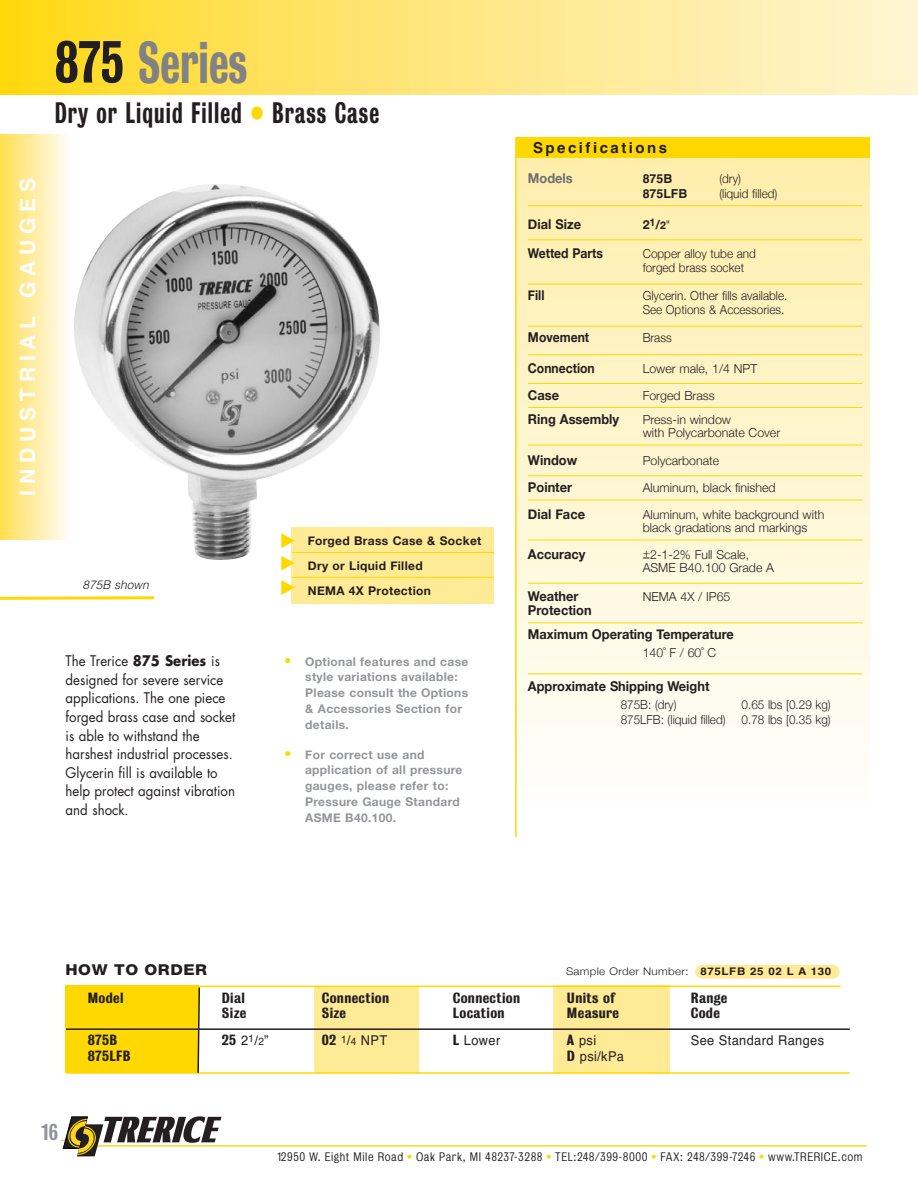
<style>
.page{position:relative;width:918px;height:1188px;background:#fff}
.page>*{position:absolute;margin:0;border:0;box-sizing:border-box;transform-origin:0 0}
.t1{font:54px "Grot Three Five";color:#808285;scale:.9 1}
.t2{font:27px "Grot Three Five";letter-spacing:.045em;color:#231f20;scale:.9 1}
.t3{font:700 21px "Helvetica";letter-spacing:.28em;color:#fff}
.t4{font:21px "Grot Three Five";color:#939598}
.t5{font:700 15px "Helvetica";letter-spacing:.165em;color:#231f20}
.t6{font:800 15px "Helvetica Neue";letter-spacing:.03em;color:#231f20;scale:1.1 1}
.t7{font:14.25px/18.6px "Futura";color:#231f20;scale:.93 1}
.t8{font:700 13.5px "Helvetica Neue";color:#231f20;scale:.95 1}
.t9{font:13.5px "Grot Three Five";letter-spacing:.02em;color:#231f20;scale:1.2 1}
.t10{font:13.5px "Helvetica";letter-spacing:.03em;color:#231f20;scale:.95 1}
.t11{font:700 13.5px "Helvetica Neue";color:#231f20;scale:.9 1}
.t12{font:700 13.5px "Helvetica Neue";color:#6c6d70;scale:.95 1}
.t13{font:300 12.3px/13.5px "Helvetica Neue";color:#231f20}
.t14{font:300 12.3px/13.5px "Helvetica Neue";color:#231f20;scale:.95 1}
.t15{font:700 12.3px "Helvetica";color:#231f20}
.t16{font:700 12.3px "Helvetica Neue";color:#231f20}
.t17{font:700 12px/15.8px "Helvetica Neue";letter-spacing:.03em;color:#939598}
.t18{font:700 12px "Helvetica Neue";letter-spacing:.03em;color:#231f20}
.t19{font:italic 300 12px "Helvetica";color:#231f20}
.t20{font:11.25px "Grot Five One";letter-spacing:.05em;color:#231f20}
.t21{font:300 10.5px "Helvetica Neue";letter-spacing:.03em;color:#231f20;scale:1.1 1}
.s1{color:#231f20}
.s2{color:#ffd801}
.s3{font-weight:700}
.s4{font-family:"Helvetica";font-weight:900;font-size:15px;color:#ffd801}
.s5{font-size:10.5px}
.s6{font-weight:300;font-size:12px}
.s7{font-family:"Helvetica";font-weight:700}
.s8{font-family:"Grot Three Five"}
</style>
<div class="page">
<div style="left:554px;top:986px;width:116px;height:88px;background:#ffea95"></div>
<div style="left:314px;top:986px;width:104px;height:87px;background:#ffea95"></div>
<div style="left:65px;top:985px;width:134px;height:88px;background:#ffd801"></div>
<div style="left:695px;top:965px;width:145px;height:14px;background:#ffea95;border-radius:7px"></div>
<img style="left:74px;top:184px;width:306px;height:376px">
<svg style="left:0;top:596px;width:155px;height:4px"></svg>
<svg style="left:0;top:0;width:918px;height:94px;background:#fee67b"></svg>
<div style="left:516px;top:145px;width:354px;height:663px;background:linear-gradient(to bottom,#ffeda7,#fefefc)"></div>
<hr style="left:528px;top:205px;width:335px;height:1px;background:#ffd801">
<hr style="left:528px;top:239px;width:335px;height:1px;background:#ffd801">
<hr style="left:528px;top:284px;width:335px;height:1px;background:#ffd801">
<hr style="left:528px;top:326px;width:335px;height:1px;background:#ffd801">
<hr style="left:528px;top:354px;width:335px;height:1px;background:#ffd801">
<hr style="left:528px;top:383px;width:335px;height:1px;background:#ffd801">
<hr style="left:528px;top:407px;width:335px;height:1px;background:#ffd801">
<hr style="left:528px;top:445px;width:335px;height:1px;background:#ffd801">
<hr style="left:528px;top:475px;width:335px;height:1px;background:#ffd801">
<hr style="left:528px;top:500px;width:335px;height:1px;background:#ffd801">
<hr style="left:528px;top:540px;width:335px;height:1px;background:#ffd801">
<hr style="left:528px;top:583px;width:335px;height:1px;background:#ffd801">
<hr style="left:528px;top:622px;width:335px;height:1px;background:#ffd801">
<hr style="left:528px;top:673px;width:335px;height:1px;background:#ffd801">
<hr style="left:515px;top:138px;width:2px;height:699px;background:#ffd801">
<div style="left:516px;top:137px;width:354px;height:21px;background:#ffd801"></div>
<hr style="left:66px;top:1028px;width:784px;height:2px;background:#231f20">
<hr style="left:66px;top:1072px;width:784px;height:2px;background:#ffd801">
<svg style="left:197px;top:987px;width:4px;height:87px"></svg>
<div style="left:292px;top:527px;width:202px;height:76px;background:#ffea95"></div>
<hr style="left:292px;top:552px;width:202px;height:1px;background:#ffd801">
<hr style="left:292px;top:577px;width:202px;height:1px;background:#ffd801">
<svg style="left:281px;top:533px;width:14px;height:15px"></svg>
<svg style="left:281px;top:556px;width:14px;height:15px"></svg>
<svg style="left:281px;top:580px;width:14px;height:15px"></svg>
<div style="left:0;top:134px;width:69px;height:406px;background:linear-gradient(to right,#ffde53,#fefdf6)"></div>
<hr style="left:66px;top:986px;width:775px;height:1px;background:#ffd801">
<svg style="left:61px;top:1116px;width:805px;height:40px"></svg>
<p class="t1" style="left:55px;top:43px;width:216px"><span class="s1">875</span> Series</p>
<p class="t2" style="left:55px;top:103px;width:362px">Dry or Liquid Filled <span class="s2">•</span> Brass Case</p>
<p class="t3" style="left:20px;top:496px;width:319px;rotate:-90deg">INDUSTRIAL GAUGES</p>
<p class="t19" style="left:83px;top:580px;width:68px">875B shown</p>
<p class="t18" style="left:308px;top:533px;width:175px">Forged Brass Case &amp; Socket</p>
<p class="t18" style="left:308px;top:558px;width:116px">Dry or Liquid Filled</p>
<p class="t18" style="left:308px;top:583px;width:125px">NEMA 4X Protection</p>
<p class="t7" style="left:66px;top:653px;width:184px">The Trerice <span class="s3">875 Series</span> is designed for severe service applications. The one piece forged brass case and socket is able to withstand the harshest industrial processes.<br>Glycerin fill is available to help protect against vibration and shock.</p>
<p class="t17" style="left:305px;top:653px;width:165px;text-indent:-21px"><span class="s4">•</span> Optional features and case style variations available:<br>Please consult the Options &amp; Accessories Section for details.</p>
<p class="t17" style="left:305px;top:746px;width:159px;text-indent:-21px"><span class="s4">•</span> For correct use and application of all pressure gauges, please refer to:<br>Pressure Gauge Standard<br>ASME B40.100.</p>
<p class="t5" style="left:533px;top:142px;width:136px">Specifications</p>
<p class="t12" style="left:528px;top:170px;width:49px">Models</p>
<p class="t15" style="left:643px;top:174px;width:31px">875B</p>
<p class="t14" style="left:719px;top:171px;width:24px">(dry)</p>
<p class="t15" style="left:643px;top:189px;width:46px">875LFB</p>
<p class="t14" style="left:719px;top:186px;width:63px">(liquid filled)</p>
<p class="t8" style="left:528px;top:216px;width:57px">Dial Size</p>
<p class="t16" style="left:643px;top:217px;width:29px">2<sup>1</sup>/<span class="s5">2</span><span class="s6">"</span></p>
<p class="t11" style="left:528px;top:245px;width:85px">Wetted Parts</p>
<p class="t14" style="left:643px;top:247px;width:121px">Copper alloy tube and forged brass socket</p>
<p class="t11" style="left:528px;top:287px;width:20px">Fill</p>
<p class="t14" style="left:643px;top:289px;width:154px">Glycerin. Other fills available.<br>See Options &amp; Accessories.</p>
<p class="t11" style="left:528px;top:329px;width:69px">Movement</p>
<p class="t14" style="left:643px;top:331px;width:32px">Brass</p>
<p class="t11" style="left:528px;top:359px;width:76px">Connection</p>
<p class="t13" style="left:643px;top:361px;width:116px">Lower male, 1/4 NPT</p>
<p class="t8" style="left:528px;top:386px;width:34px">Case</p>
<p class="t13" style="left:643px;top:388px;width:74px">Forged Brass</p>
<p class="t8" style="left:528px;top:410px;width:98px">Ring Assembly</p>
<p class="t13" style="left:643px;top:412px;width:139px">Press-in window<br>with Polycarbonate Cover</p>
<p class="t8" style="left:528px;top:452px;width:53px">Window</p>
<p class="t13" style="left:643px;top:453px;width:78px">Polycarbonate</p>
<p class="t8" style="left:528px;top:479px;width:48px">Pointer</p>
<p class="t13" style="left:643px;top:481px;width:134px">Aluminum, black finished</p>
<p class="t8" style="left:528px;top:505px;width:62px">Dial Face</p>
<p class="t13" style="left:643px;top:507px;width:183px">Aluminum, white background with black gradations and markings</p>
<p class="t8" style="left:528px;top:545px;width:62px">Accuracy</p>
<p class="t13" style="left:643px;top:547px;width:133px">+2-1-2% Full Scale,<br>ASME B40.100 Grade A</p>
<p class="t8" style="left:528px;top:588px;width:55px">Weather</p>
<p class="t13" style="left:643px;top:590px;width:89px">NEMA 4X / IP65</p>
<p class="t8" style="left:528px;top:602px;width:69px">Protection</p>
<p class="t8" style="left:528px;top:626px;width:218px">Maximum Operating Temperature</p>
<p class="t13" style="left:643px;top:646px;width:75px">140˚ F / 60˚ C</p>
<p class="t8" style="left:528px;top:678px;width:193px">Approximate Shipping Weight</p>
<p class="t14" style="left:621px;top:698px;width:60px">875B: (dry)</p>
<p class="t14" style="left:742px;top:698px;width:95px">0.65 lbs [0.29 kg)</p>
<p class="t14" style="left:621px;top:713px;width:112px">875LFB: (liquid filled)</p>
<p class="t14" style="left:742px;top:713px;width:95px">0.78 lbs [0.35 kg)</p>
<p class="t6" style="left:66px;top:964px;width:130px">HOW TO ORDER</p>
<p class="t21" style="left:566px;top:965px;width:243px">Sample Order Number: <span class="s7">875LFB 25 02 L A 130</span></p>
<p class="t9" style="left:88px;top:993px;width:31px">Model</p>
<p class="t9" style="left:222px;top:993px;width:21px">Dial</p>
<p class="t9" style="left:322px;top:993px;width:58px">Connection</p>
<p class="t9" style="left:453px;top:993px;width:58px">Connection</p>
<p class="t9" style="left:567px;top:993px;width:41px">Units of</p>
<p class="t9" style="left:691px;top:993px;width:32px">Range</p>
<p class="t9" style="left:222px;top:1008px;width:22px">Size</p>
<p class="t9" style="left:322px;top:1008px;width:22px">Size</p>
<p class="t9" style="left:453px;top:1008px;width:45px">Location</p>
<p class="t9" style="left:567px;top:1008px;width:45px">Measure</p>
<p class="t9" style="left:691px;top:1008px;width:26px">Code</p>
<p class="t9" style="left:88px;top:1035px;width:26px">875B</p>
<p class="t10" style="left:222px;top:1035px;width:51px"><span class="s8">25</span> 2<sup>1</sup>/<span class="s5">2</span>”</p>
<p class="t10" style="left:322px;top:1035px;width:71px"><span class="s8">02</span> <span class="s5">1</span>/<span class="s5">4</span> NPT</p>
<p class="t10" style="left:453px;top:1035px;width:52px"><span class="s8">L</span> Lower</p>
<p class="t10" style="left:567px;top:1035px;width:32px"><span class="s8">A</span> psi</p>
<p class="t10" style="left:691px;top:1035px;width:142px">See Standard Ranges</p>
<p class="t9" style="left:88px;top:1052px;width:37px">875LFB</p>
<p class="t10" style="left:567px;top:1052px;width:62px"><span class="s8">D</span> psi/kPa</p>
<p class="t4" style="left:41px;top:1125px;width:18px">16</p>
<p class="t20" style="left:277px;top:1153px;width:587px">12950 W. Eight Mile Road <span class="s2">•</span> Oak Park, MI 48237-3288 <span class="s2">•</span> TEL:248/399-8000 <span class="s2">•</span> FAX: 248/399-7246 <span class="s2">•</span> www.TRERICE.com</p>
</div>
